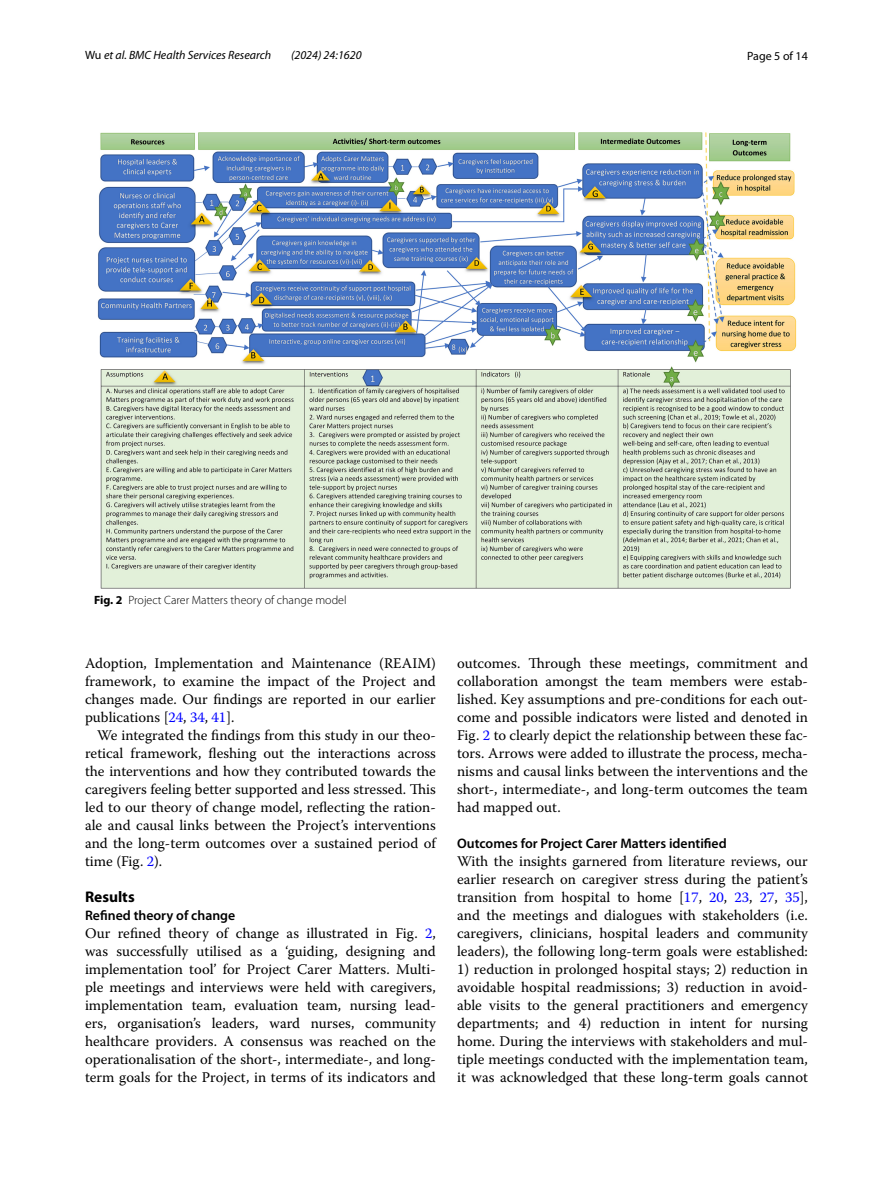
<style>
.page{position:relative;width:893px;height:1187px;background:#fff}
.page>*{position:absolute;margin:0;border:0;box-sizing:border-box;transform-origin:0 0}
.t1{font:700 15.45px "Myriad Pro";color:#000}
.t2{font:14.7px/18px "Warnock Pro";color:#000;text-align:justify}
.t3{font:600 13.8px "Myriad Pro";color:#000}
.t4{font:italic 12px "Myriad Pro";color:#000}
.t5{font:300 12px "Myriad Pro";color:#000}
.t6{font:12px "Myriad Pro";color:#000}
.s1{font-style:normal}
.s2{font-weight:700}
.s3{color:#00f}
</style>
<div class="page">
<img style="left:97px;top:133px;width:700px;height:456px">
<p class="t4" style="left:85px;top:48px;width:188px"><span class="s1">Wu</span> et al. BMC Health Services Research</p>
<p class="t4" style="left:291px;top:48px;width:72px">(2024) 24:1620</p>
<p class="t6" style="left:747px;top:48px;width:62px">Page 5 of 14</p>
<p class="t5" style="left:94px;top:593px;width:254px"><span class="s2">Fig. 2</span> Project Carer Matters theory of change model</p>
<p class="t2" style="left:85px;top:653px;width:352px">Adoption, Implementation and Maintenance (REAIM) framework, to examine the impact of the Project and changes made. Our findings are reported in our earlier publications [<span class="s3">24</span>, <span class="s3">34</span>, <span class="s3">41</span>].</p>
<p class="t2" style="left:85px;top:725px;width:352px;text-indent:12px">We integrated the findings from this study in our theo&shy;retical framework, fleshing out the interactions across the interventions and how they contributed towards the caregivers feeling better supported and less stressed. This led to our theory of change model, reflecting the ration&shy;ale and causal links between the Project’s interventions and the long-term outcomes over a sustained period of time (Fig. <span class="s3">2</span>).</p>
<p class="t1" style="left:85px;top:886px;width:51px">Results</p>
<p class="t3" style="left:85px;top:906px;width:152px">Refined theory of change</p>
<p class="t2" style="left:85px;top:923px;width:352px">Our refined theory of change as illustrated in Fig. <span class="s3">2</span>, was successfully utilised as a ‘guiding, designing and implementation tool’ for Project Carer Matters. Multi&shy;ple meetings and interviews were held with caregivers, implementation team, evaluation team, nursing lead&shy;ers, organisation’s leaders, ward nurses, community healthcare providers. A consensus was reached on the operationalisation of the short-, intermediate-, and long&shy;term goals for the Project, in terms of its indicators and</p>
<p class="t2" style="left:457px;top:653px;width:352px">outcomes. Through these meetings, commitment and collaboration amongst the team members were estab&shy;lished. Key assumptions and pre-conditions for each out&shy;come and possible indicators were listed and denoted in Fig. <span class="s3">2</span> to clearly depict the relationship between these fac&shy;tors. Arrows were added to illustrate the process, mecha&shy;nisms and causal links between the interventions and the short-, intermediate-, and long-term outcomes the team had mapped out.</p>
<p class="t3" style="left:457px;top:834px;width:271px">Outcomes for Project Carer Matters identified</p>
<p class="t2" style="left:457px;top:851px;width:352px">With the insights garnered from literature reviews, our earlier research on caregiver stress during the patient’s transition from hospital to home [<span class="s3">17</span>, <span class="s3">20</span>, <span class="s3">23</span>, <span class="s3">27</span>, <span class="s3">35</span>], and the meetings and dialogues with stakeholders (i.e. caregivers, clinicians, hospital leaders and community leaders), the following long-term goals were established:</p>
<p class="t2" style="left:457px;top:959px;width:352px">1) reduction in prolonged hospital stays; 2) reduction in avoidable hospital readmissions; 3) reduction in avoid&shy;able visits to the general practitioners and emergency departments; and 4) reduction in intent for nursing home. During the interviews with stakeholders and mul&shy;tiple meetings conducted with the implementation team, it was acknowledged that these long-term goals cannot</p>
</div>
